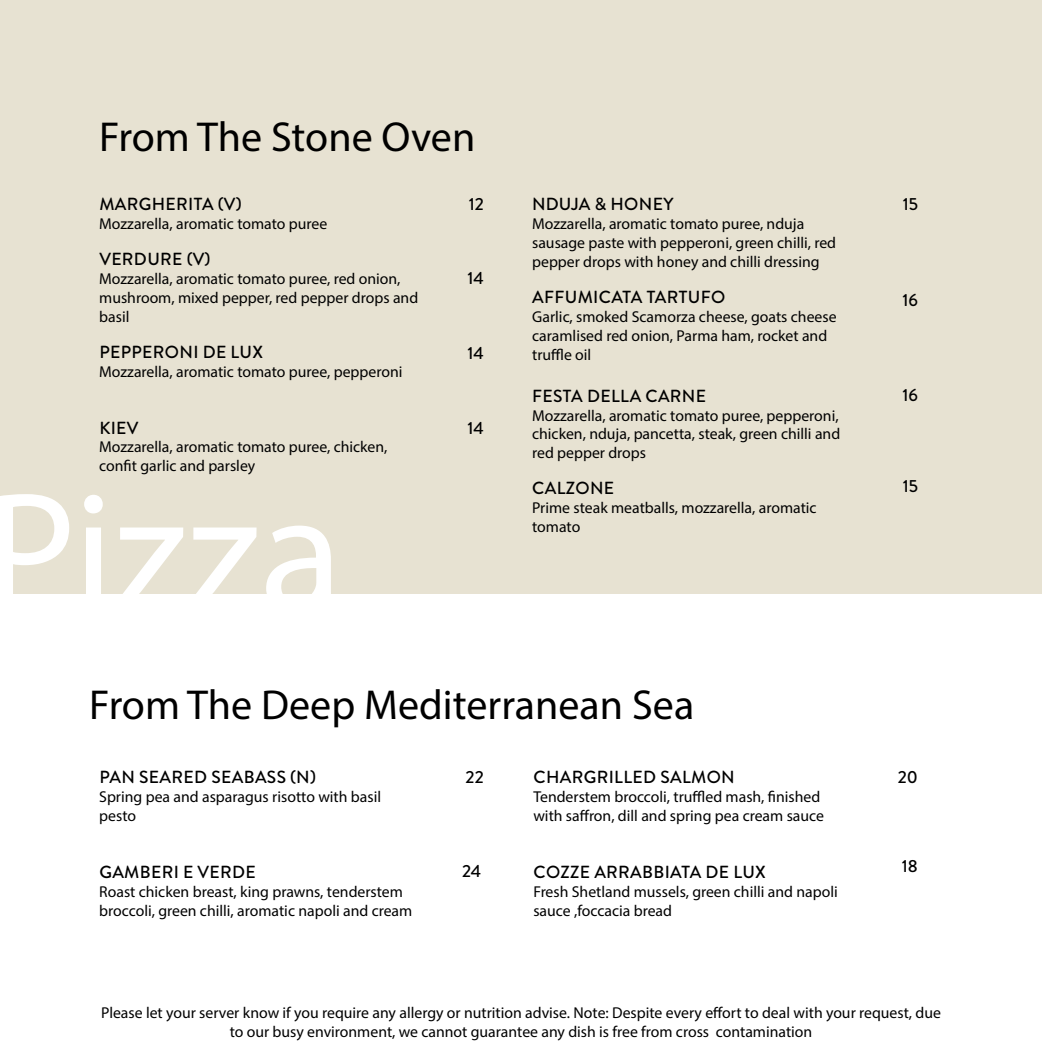
<style>
.page{position:relative;width:1042px;height:1042px;background:#fff}
.page>*{position:absolute;margin:0;border:0;box-sizing:border-box;transform-origin:0 0}
.Section_Title{font:171.15px "Myriad Pro";color:#fff}
.Section_Title-2{font:42px "Myriad Pro";color:#000}
.Dish{font:500 17.5px "Brandon Grotesque";letter-spacing:.02em;color:#000}
.Ingredients{font:500 17.5px "Brandon Grotesque";letter-spacing:.02em;color:#000}
.Price{font:500 17.5px "Brandon Grotesque";color:#000}
.Ingredients-2{font:15.75px/18.9px "Myriad Pro";color:#000}
.Dish-2{font:15.75px/18.9px "Myriad Pro";color:#000}
</style>
<div class="page">
<div style="left:0;top:0;width:1042px;height:593px;background:#e7e2d2"></div>
<p class="Section_Title-2" style="left:99px;top:111px;width:377px">From The Stone Oven</p>
<p class="Dish" style="left:99px;top:192px;width:144px">MARGHERITA (V)</p>
<p class="Ingredients-2" style="left:99px;top:214px;width:230px">Mozzarella, aromatic tomato puree</p>
<p class="Ingredients" style="left:99px;top:247px;width:113px">VERDURE (V)</p>
<p class="Ingredients-2" style="left:99px;top:269px;width:320px">Mozzarella, aromatic tomato puree, red onion, mushroom, mixed pepper, red pepper drops and basil</p>
<p class="Dish" style="left:99px;top:340px;width:165px">PEPPERONI DE LUX</p>
<p class="Ingredients-2" style="left:99px;top:362px;width:305px">Mozzarella, aromatic tomato puree, pepperoni</p>
<p class="Dish" style="left:99px;top:415px;width:41px">KIEV</p>
<p class="Ingredients-2" style="left:99px;top:437px;width:290px">Mozzarella, aromatic tomato puree, chicken, confit garlic and parsley</p>
<p class="Section_Title" style="left:-15px;top:447px;width:359px">Pizza</p>
<p class="Dish" style="left:532px;top:192px;width:143px">NDUJA &amp; HONEY</p>
<p class="Ingredients-2" style="left:532px;top:214px;width:305px">Mozzarella, aromatic tomato puree, nduja sausage paste with pepperoni, green chilli, red pepper drops with honey and chilli dressing</p>
<p class="Dish" style="left:532px;top:285px;width:194px">AFFUMICATA TARTUFO</p>
<p class="Dish-2" style="left:532px;top:307px;width:306px">Garlic, smoked Scamorza cheese, goats cheese caramlised red onion, Parma ham, rocket and truffle oil</p>
<p class="Dish" style="left:532px;top:383px;width:175px">FESTA DELLA CARNE</p>
<p class="Ingredients-2" style="left:532px;top:405px;width:310px;text-align:justify">Mozzarella, aromatic tomato puree, pepperoni, chicken, nduja, pancetta, steak, green chilli and red pepper drops</p>
<p class="Dish" style="left:532px;top:476px;width:83px">CALZONE</p>
<p class="Ingredients-2" style="left:532px;top:498px;width:286px">Prime steak meatballs, mozzarella, aromatic tomato</p>
<p class="Price" style="left:469px;top:192px;width:17px">12</p>
<p class="Price" style="left:902px;top:192px;width:17px">15</p>
<p class="Price" style="left:467px;top:266px;width:18px">14</p>
<p class="Price" style="left:902px;top:288px;width:17px">16</p>
<p class="Price" style="left:467px;top:341px;width:18px">14</p>
<p class="Price" style="left:902px;top:383px;width:17px">16</p>
<p class="Price" style="left:467px;top:416px;width:18px">14</p>
<p class="Price" style="left:902px;top:473px;width:17px">15</p>
<p class="Section_Title-2" style="left:89px;top:679px;width:606px">From The Deep Mediterranean Sea</p>
<p class="Dish" style="left:99px;top:765px;width:218px">PAN SEARED SEABASS (N)</p>
<p class="Ingredients-2" style="left:99px;top:787px;width:283px">Spring pea and asparagus risotto with basil pesto</p>
<p class="Dish" style="left:99px;top:860px;width:158px">GAMBERI E VERDE</p>
<p class="Ingredients-2" style="left:99px;top:882px;width:315px">Roast chicken breast, king prawns, tenderstem broccoli, green chilli, aromatic napoli and cream</p>
<p class="Ingredients" style="left:533px;top:765px;width:203px">CHARGRILLED SALMON</p>
<p class="Ingredients-2" style="left:533px;top:787px;width:292px">Tenderstem broccoli, truffled mash, finished with saffron, dill and spring pea cream sauce</p>
<p class="Price" style="left:466px;top:765px;width:20px">22</p>
<p class="Price" style="left:898px;top:765px;width:22px">20</p>
<p class="Price" style="left:462px;top:859px;width:21px">24</p>
<p class="Dish" style="left:533px;top:860px;width:234px">COZZE ARRABBIATA DE LUX</p>
<p class="Ingredients-2" style="left:533px;top:882px;width:306px">Fresh Shetland mussels, green chilli and napoli sauce ,foccacia bread</p>
<p class="Price" style="left:902px;top:853px;width:18px">18</p>
<p class="Ingredients-2" style="left:101px;top:1003px;width:841px;text-align:center">Please let your server know if you require any allergy or nutrition advise. Note: Despite every effort to deal with your request, due to our busy environment, we cannot guarantee any dish is free from cross contamination</p>
</div>
